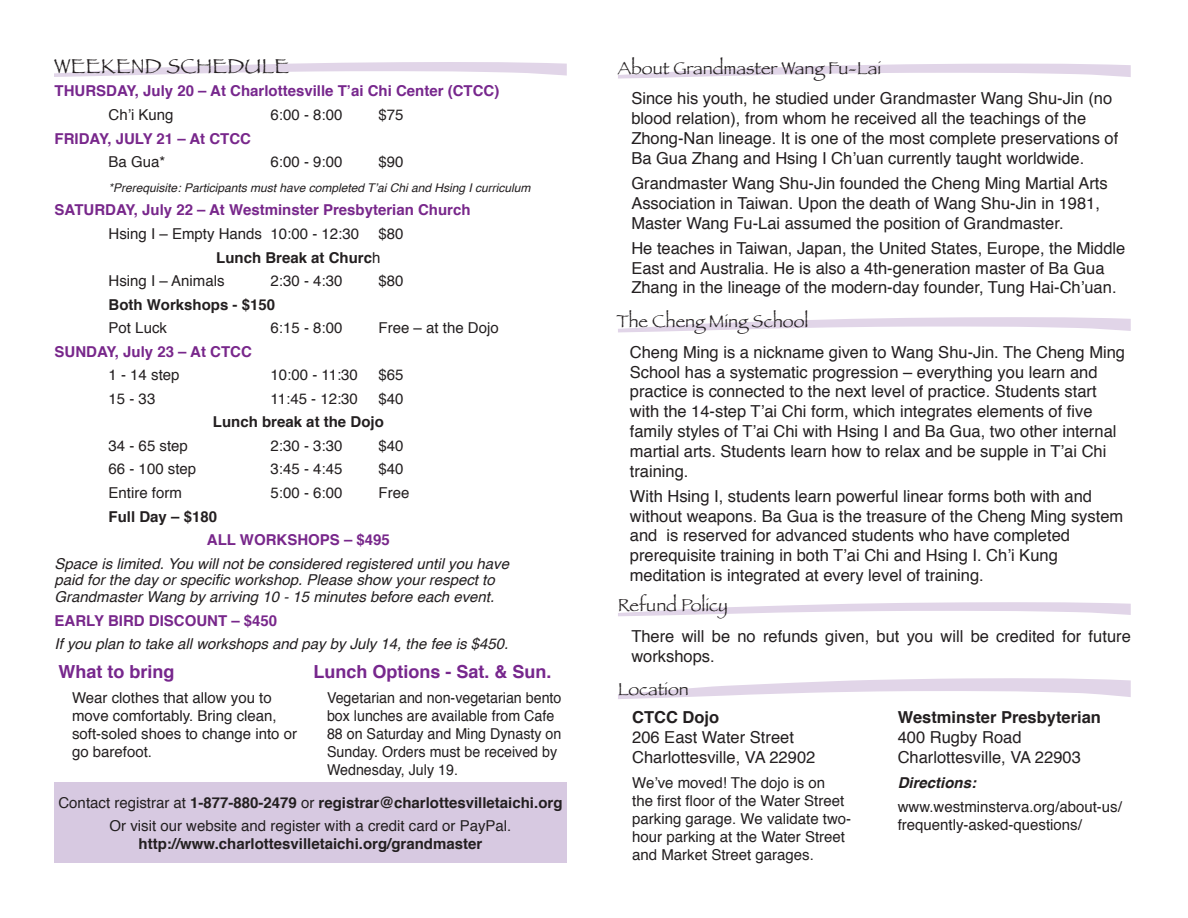
<style>
.page{position:relative;width:1188px;height:918px;background:#fff}
.page>*{position:absolute;margin:0;border:0;box-sizing:border-box;transform-origin:0 0}
.t1{font:21px "Papyrus";color:#231f20}
.t2{font:18px "Papyrus";color:#231f20}
.t3{font:700 18px "Helvetica";color:#77278d}
.t4{font:16.5px/19.8px "Helvetica";color:#231f20}
.t5{font:700 16.5px "Helvetica";color:#231f20}
.t6{font:15px/18px "Helvetica";color:#231f20}
.t7{font:italic 15px/16.8px "Helvetica";color:#231f20}
.t8{font:700 15px "Helvetica";color:#231f20}
.t9{font:15px/18px "Helvetica";color:#231f20;scale:.95 1}
.t10{font:700 15px "Helvetica";color:#78278b}
.t11{font:700 15px "Helvetica";color:#77278d}
.t12{font:italic 700 15px "Helvetica";color:#231f20}
.t13{font:italic 12px "Helvetica";color:#231f20}
.s1{font-weight:400}
</style>
<div class="page">
<svg style="left:618px;top:602px;width:513px;height:14px"></svg>
<svg style="left:618px;top:317px;width:513px;height:15px"></svg>
<div style="left:54px;top:783px;width:513px;height:80px;background:#d7c9e1"></div>
<svg style="left:54px;top:62px;width:513px;height:15px"></svg>
<svg style="left:618px;top:64px;width:513px;height:15px"></svg>
<svg style="left:618px;top:678px;width:513px;height:21px"></svg>
<p class="t1" style="left:54px;top:54px;width:237px">WEEKEND SCHEDULE</p>
<p class="t11" style="left:55px;top:79px;width:446px">THURSDAY, July 20 – At Charlottesville T’ai Chi Center (CTCC)</p>
<p class="t6" style="left:109px;top:106px;width:67px">Ch’i Kung</p>
<p class="t6" style="left:271px;top:106px;width:73px">6:00 - 8:00</p>
<p class="t6" style="left:379px;top:106px;width:27px">$75</p>
<p class="t10" style="left:55px;top:126px;width:198px">FRIDAY, JULY 21 – At CTCC</p>
<p class="t6" style="left:109px;top:153px;width:58px">Ba Gua*</p>
<p class="t6" style="left:271px;top:153px;width:73px">6:00 - 9:00</p>
<p class="t6" style="left:379px;top:153px;width:27px">$90</p>
<p class="t13" style="left:109px;top:178px;width:423px">*Prerequisite: Participants must have completed T’ai Chi and Hsing I curriculum</p>
<p class="t10" style="left:55px;top:198px;width:417px">SATURDAY, July 22 – At Westminster Presbyterian Church</p>
<p class="t6" style="left:109px;top:225px;width:252px">Hsing I – Empty Hands 10:00 - 12:30</p>
<p class="t6" style="left:379px;top:225px;width:27px">$80</p>
<p class="t8" style="left:216px;top:245px;width:166px">Lunch Break at Churc<span class="s1">h</span></p>
<p class="t6" style="left:109px;top:272px;width:117px">Hsing I – Animals</p>
<p class="t6" style="left:271px;top:272px;width:73px">2:30 - 4:30</p>
<p class="t6" style="left:379px;top:272px;width:27px">$80</p>
<p class="t8" style="left:109px;top:292px;width:168px">Both Workshops - $150</p>
<p class="t6" style="left:109px;top:319px;width:60px">Pot Luck</p>
<p class="t6" style="left:271px;top:319px;width:73px">6:15 - 8:00</p>
<p class="t6" style="left:379px;top:319px;width:122px">Free – at the Dojo</p>
<p class="t10" style="left:55px;top:339px;width:199px">SUNDAY, July 23 – At CTCC</p>
<p class="t6" style="left:109px;top:366px;width:72px">1 - 14 step</p>
<p class="t6" style="left:271px;top:366px;width:89px">10:00 - 11:30</p>
<p class="t6" style="left:379px;top:366px;width:27px">$65</p>
<p class="t6" style="left:109px;top:390px;width:48px">15 - 33</p>
<p class="t6" style="left:271px;top:390px;width:89px">11:45 - 12:30</p>
<p class="t6" style="left:379px;top:390px;width:27px">$40</p>
<p class="t8" style="left:213px;top:410px;width:172px">Lunch break at the Dojo</p>
<p class="t6" style="left:109px;top:437px;width:81px">34 - 65 step</p>
<p class="t6" style="left:271px;top:437px;width:73px">2:30 - 3:30</p>
<p class="t6" style="left:379px;top:437px;width:27px">$40</p>
<p class="t6" style="left:109px;top:461px;width:89px">66 - 100 step</p>
<p class="t6" style="left:271px;top:461px;width:73px">3:45 - 4:45</p>
<p class="t6" style="left:379px;top:461px;width:27px">$40</p>
<p class="t6" style="left:109px;top:484px;width:75px">Entire form</p>
<p class="t6" style="left:271px;top:484px;width:73px">5:00 - 6:00</p>
<p class="t6" style="left:379px;top:484px;width:32px">Free</p>
<p class="t8" style="left:109px;top:504px;width:110px">Full Day – $180</p>
<p class="t10" style="left:207px;top:528px;width:185px">ALL WORKSHOPS – $495</p>
<p class="t7" style="left:55px;top:555px;width:456px">Space is limited. You will not be considered registered until you have paid for the day or specific workshop. Please show your respect to<br>Grandmaster Wang by arriving 10 - 15 minutes before each event.</p>
<p class="t10" style="left:55px;top:608px;width:224px">EARLY BIRD DISCOUNT – $450</p>
<p class="t7" style="left:55px;top:636px;width:455px">If you plan to take all workshops and pay by July 14, the fee is $450.</p>
<p class="t3" style="left:58px;top:657px;width:117px">What to bring</p>
<p class="t6" style="left:72px;top:689px;width:227px">Wear clothes that allow you to move comfortably. Bring clean, soft-soled shoes to change into or go barefoot.</p>
<p class="t3" style="left:314px;top:657px;width:240px">Lunch Options - Sat. &amp; Sun.</p>
<p class="t9" style="left:327px;top:689px;width:248px">Vegetarian and non-vegetarian bento box lunches are available from Cafe<br>88 on Saturday and Ming Dynasty on<br>Sunday. Orders must be received by<br>Wednesday, July 19.</p>
<p class="t8" style="left:58px;top:791px;width:506px"><span class="s1">Contact registrar at</span> 1-877-880-2479 <span class="s1">or</span> registrar@charlottesvilletaichi.org</p>
<p class="t6" style="left:110px;top:817px;width:403px">Or visit our website and register with a credit card or PayPal.</p>
<p class="t8" style="left:139px;top:832px;width:345px">http://www.charlottesvilletaichi.org/grandmaster</p>
<p class="t2" style="left:618px;top:57px;width:265px">About Grandmaster Wang Fu-Lai</p>
<p class="t4" style="left:631px;top:89px;width:488px">Since his youth, he studied under Grandmaster Wang Shu-Jin (no blood relation), from whom he received all the teachings of the Zhong-Nan lineage. It is one of the most complete preservations of Ba Gua Zhang and Hsing I Ch’uan currently taught worldwide.</p>
<p class="t4" style="left:631px;top:174px;width:478px">Grandmaster Wang Shu-Jin founded the Cheng Ming Martial Arts<br>Association in Taiwan. Upon the death of Wang Shu-Jin in 1981,<br>Master Wang Fu-Lai assumed the position of Grandmaster.</p>
<p class="t4" style="left:631px;top:239px;width:496px">He teaches in Taiwan, Japan, the United States, Europe, the Middle<br>East and Australia. He is also a 4th-generation master of Ba Gua<br>Zhang in the lineage of the modern-day founder, Tung Hai-Ch’uan.</p>
<p class="t2" style="left:616px;top:311px;width:194px">The Cheng Ming School</p>
<p class="t4" style="left:630px;top:343px;width:497px">Cheng Ming is a nickname given to Wang Shu-Jin. The Cheng Ming School has a systematic progression – everything you learn and practice is connected to the next level of practice. Students start with the 14-step T’ai Chi form, which integrates elements of five family styles of T’ai Chi with Hsing I and Ba Gua, two other internal martial arts. Students learn how to relax and be supple in T’ai Chi training.</p>
<p class="t4" style="left:630px;top:487px;width:495px">With Hsing I, students learn powerful linear forms both with and without weapons. Ba Gua is the treasure of the Cheng Ming system and is reserved for advanced students who have completed prerequisite training in both T’ai Chi and Hsing I. Ch’i Kung meditation is integrated at every level of training.</p>
<p class="t2" style="left:618px;top:595px;width:112px">Refund Policy</p>
<p class="t4" style="left:631px;top:627px;width:501px">There will be no refunds given, but you will be credited for future workshops.</p>
<p class="t2" style="left:618px;top:679px;width:72px">Location</p>
<p class="t5" style="left:632px;top:704px;width:89px">CTCC Dojo</p>
<p class="t4" style="left:632px;top:728px;width:163px">206 East Water Street</p>
<p class="t4" style="left:632px;top:748px;width:185px">Charlottesville, VA 22902</p>
<p class="t6" style="left:632px;top:774px;width:221px">We’ve moved! The dojo is on<br>the first floor of the Water Street parking garage. We validate two&shy;hour parking at the Water Street and Market Street garages.</p>
<p class="t5" style="left:898px;top:704px;width:205px">Westminster Presbyterian</p>
<p class="t4" style="left:898px;top:728px;width:125px">400 Rugby Road</p>
<p class="t4" style="left:898px;top:748px;width:185px">Charlottesville, VA 22903</p>
<p class="t12" style="left:898px;top:770px;width:80px">Directions:</p>
<p class="t6" style="left:898px;top:799px;width:226px">www.westminsterva.org/about-us/ frequently-asked-questions/</p>
</div>
